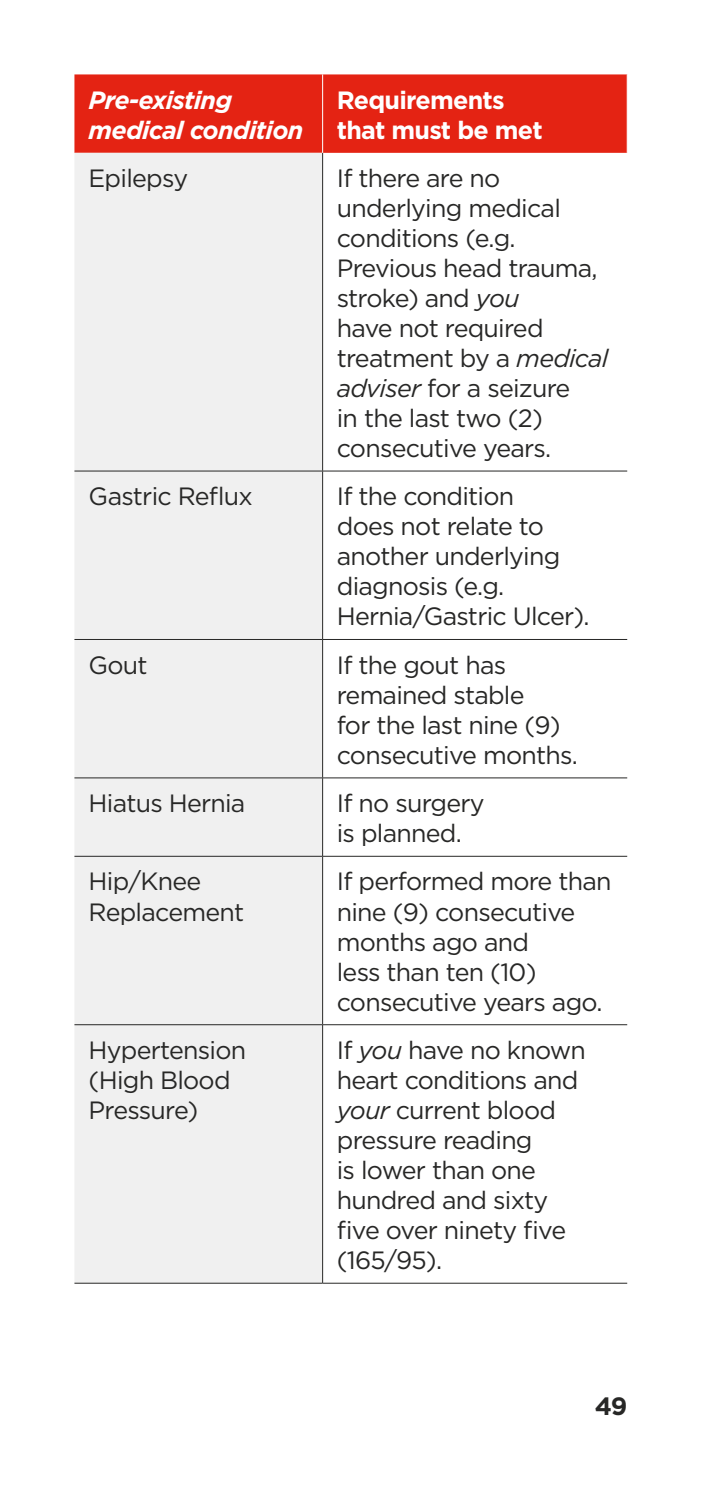
<style>
.page{position:relative;width:702px;height:1489px;background:#fff}
.page>*{position:absolute;margin:0;border:0;box-sizing:border-box;transform-origin:0 0}
.t1{font:25px/30px "Gotham";letter-spacing:-.03em;color:#272726}
.t2{font:italic 700 25px/30px "Gotham";letter-spacing:-.03em;color:#fff}
.t3{font:700 25px/30px "Gotham";letter-spacing:-.03em;color:#fff}
.t4{font:700 25px "Gotham";color:#272726}
.s1{font-style:italic}
</style>
<div class="page">
<div style="left:74px;top:74px;width:552px;height:79px;background:#e42313"></div>
<div style="left:74px;top:153px;width:248px;height:1129px;background:#f0f0f0"></div>
<hr style="left:322px;top:470px;width:305px;height:1px;background:#272726">
<hr style="left:322px;top:639px;width:305px;height:1px;background:#272726">
<hr style="left:322px;top:777px;width:305px;height:1px;background:#272726">
<hr style="left:322px;top:855px;width:305px;height:1px;background:#272726">
<hr style="left:322px;top:1024px;width:305px;height:1px;background:#272726">
<hr style="left:322px;top:1282px;width:305px;height:1px;background:#272726">
<hr style="left:322px;top:153px;width:1px;height:317px;background:#272726">
<hr style="left:74px;top:470px;width:248px;height:1px;background:#272726">
<hr style="left:322px;top:471px;width:1px;height:168px;background:#272726">
<hr style="left:74px;top:639px;width:248px;height:1px;background:#272726">
<hr style="left:322px;top:639px;width:1px;height:138px;background:#272726">
<hr style="left:74px;top:777px;width:248px;height:1px;background:#272726">
<hr style="left:322px;top:778px;width:1px;height:78px;background:#272726">
<hr style="left:74px;top:855px;width:248px;height:1px;background:#272726">
<hr style="left:322px;top:856px;width:1px;height:168px;background:#272726">
<hr style="left:74px;top:1024px;width:248px;height:1px;background:#272726">
<hr style="left:322px;top:1024px;width:1px;height:258px;background:#272726">
<hr style="left:74px;top:1282px;width:248px;height:1px;background:#272726">
<hr style="left:322px;top:74px;width:1px;height:79px;background:#fff">
<p class="t2" style="left:89px;top:85px;width:216px">Pre-existing medical condition</p>
<p class="t3" style="left:337px;top:85px;width:207px">Requirements that must be met</p>
<p class="t1" style="left:89px;top:162px;width:101px">Epilepsy</p>
<p class="t1" style="left:337px;top:162px;width:273px">If there are no underlying medical conditions (e.g.<br>Previous head trauma, stroke) and <span class="s1">you<br></span>have not required treatment by a <span class="s1">medical adviser</span> for a seizure<br>in the last two (2) consecutive years.</p>
<p class="t1" style="left:89px;top:481px;width:166px">Gastric Reflux</p>
<p class="t1" style="left:337px;top:481px;width:254px">If the condition<br>does not relate to another underlying diagnosis (e.g.<br>Hernia/Gastric Ulcer).</p>
<p class="t1" style="left:89px;top:649px;width:61px">Gout</p>
<p class="t1" style="left:337px;top:649px;width:242px">If the gout has remained stable<br>for the last nine (9) consecutive months.</p>
<p class="t1" style="left:89px;top:787px;width:158px">Hiatus Hernia</p>
<p class="t1" style="left:337px;top:787px;width:149px">If no surgery is planned.</p>
<p class="t1" style="left:89px;top:866px;width:157px">Hip/Knee<br>Replacement</p>
<p class="t1" style="left:337px;top:866px;width:276px">If performed more than nine (9) consecutive months ago and<br>less than ten (10) consecutive years ago.</p>
<p class="t1" style="left:89px;top:1034px;width:159px">Hypertension (High Blood<br>Pressure)</p>
<p class="t1" style="left:337px;top:1034px;width:251px">If <span class="s1">you</span> have no known heart conditions and <span class="s1">your</span> current blood pressure reading<br>is lower than one hundred and sixty five over ninety five (165/95).</p>
<p class="t4" style="left:594px;top:1388px;width:34px">49</p>
</div>
